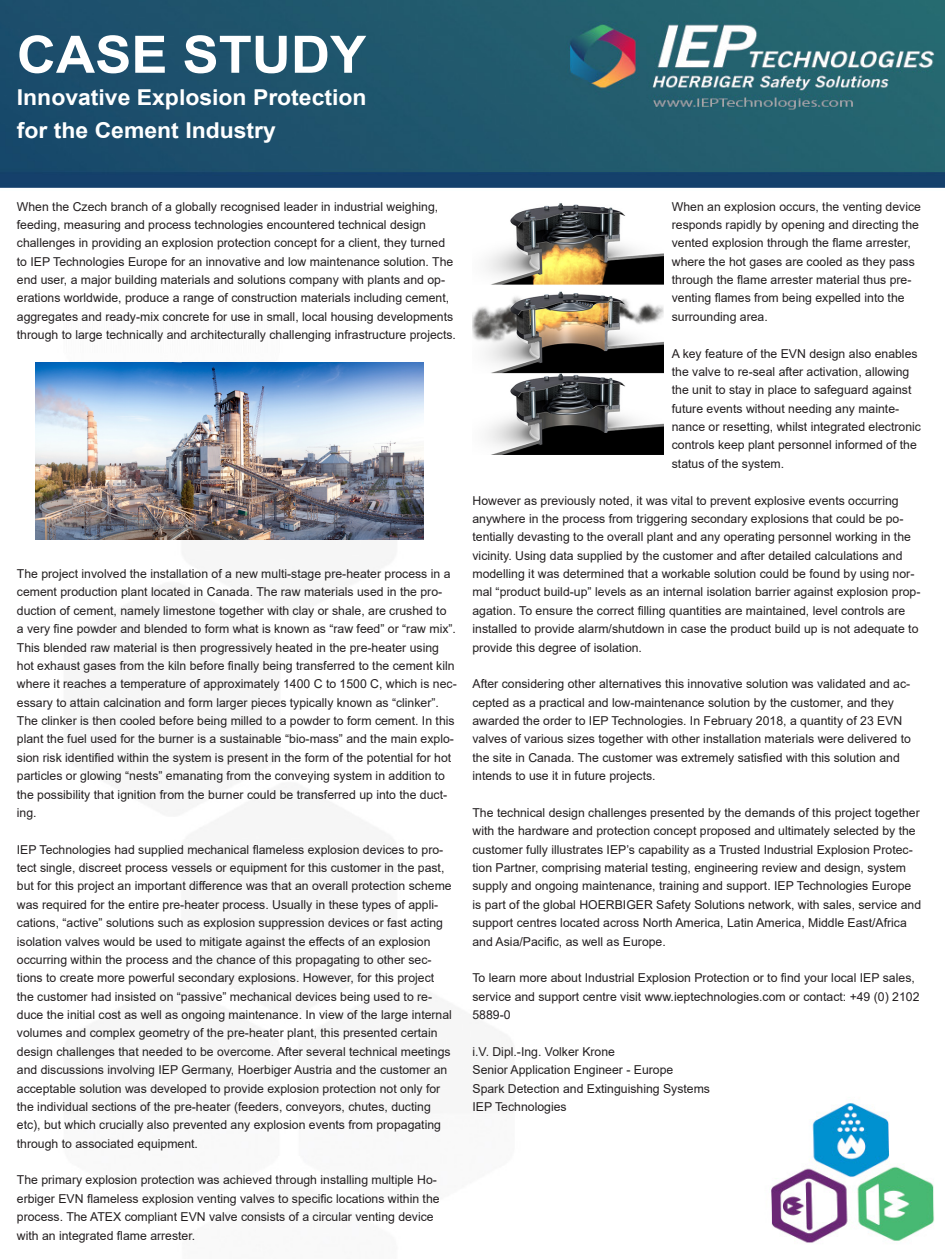
<style>
.page{position:relative;width:945px;height:1260px;background:#fff}
.page>*{position:absolute;margin:0;border:0;box-sizing:border-box;transform-origin:0 0}
.t1{font:700 51.62px "Arial";color:#fff;scale:1.05 1}
.t2{font:700 21.88px "Arial";color:#fff;scale:1.05 1}
.t3{font:12.25px/18.4px "Arial";color:#231f20}
</style>
<div class="page">
<img style="left:0;top:0;width:945px;height:1243px">
<img style="left:472px;top:202px;width:191px;height:252px">
<img style="left:35px;top:362px;width:389px;height:177px">
<p class="t1" style="left:17px;top:18px;width:334px">CASE STUDY</p>
<p class="t2" style="left:17px;top:82px;width:335px">Innovative Explosion Protection</p>
<p class="t2" style="left:17px;top:114px;width:248px">for the Cement Industry</p>
<p class="t3" style="left:17px;top:197px;width:441px">When the Czech branch of a globally recognised leader in industrial weighing, feeding, measuring and process technologies encountered technical design challenges in providing an explosion protection concept for a client, they turned to IEP Technologies Europe for an innovative and low maintenance solution. The end user, a major building materials and solutions company with plants and op&shy;erations worldwide, produce a range of construction materials including cement, aggregates and ready-mix concrete for use in small, local housing developments through to large technically and architecturally challenging infrastructure projects.</p>
<p class="t3" style="left:17px;top:564px;width:441px">The project involved the installation of a new multi-stage pre-heater process in a cement production plant located in Canada. The raw materials used in the pro&shy;duction of cement, namely limestone together with clay or shale, are crushed to<br>a very fine powder and blended to form what is known as “raw feed” or “raw mix”.<br>This blended raw material is then progressively heated in the pre-heater using hot exhaust gases from the kiln before finally being transferred to the cement kiln where it reaches a temperature of approximately 1400 C to 1500 C, which is nec&shy;essary to attain calcination and form larger pieces typically known as “clinker”.<br>The clinker is then cooled before being milled to a powder to form cement. In this plant the fuel used for the burner is a sustainable “bio-mass” and the main explo&shy;sion risk identified within the system is present in the form of the potential for hot particles or glowing “nests” emanating from the conveying system in addition to the possibility that ignition from the burner could be transferred up into the duct&shy;ing.</p>
<p class="t3" style="left:17px;top:840px;width:437px">IEP Technologies had supplied mechanical flameless explosion devices to pro&shy;tect single, discreet process vessels or equipment for this customer in the past, but for this project an important difference was that an overall protection scheme was required for the entire pre-heater process. Usually in these types of appli&shy;cations, “active” solutions such as explosion suppression devices or fast acting isolation valves would be used to mitigate against the effects of an explosion occurring within the process and the chance of this propagating to other sec&shy;tions to create more powerful secondary explosions. However, for this project the customer had insisted on “passive” mechanical devices being used to re&shy;duce the initial cost as well as ongoing maintenance. In view of the large internal volumes and complex geometry of the pre-heater plant, this presented certain design challenges that needed to be overcome. After several technical meetings and discussions involving IEP Germany, Hoerbiger Austria and the customer an acceptable solution was developed to provide explosion protection not only for the individual sections of the pre-heater (feeders, conveyors, chutes, ducting etc), but which crucially also prevented any explosion events from propagating through to associated equipment.</p>
<p class="t3" style="left:17px;top:1171px;width:424px">The primary explosion protection was achieved through installing multiple Ho&shy;erbiger EVN flameless explosion venting valves to specific locations within the process. The ATEX compliant EVN valve consists of a circular venting device with an integrated flame arrester.</p>
<p class="t3" style="left:672px;top:197px;width:251px">When an explosion occurs, the venting device responds rapidly by opening and directing the vented explosion through the flame arrester, where the hot gases are cooled as they pass through the flame arrester material thus pre&shy;venting flames from being expelled into the surrounding area.</p>
<p class="t3" style="left:672px;top:344px;width:251px">A key feature of the EVN design also enables the valve to re-seal after activation, allowing the unit to stay in place to safeguard against future events without needing any mainte&shy;nance or resetting, whilst integrated electronic controls keep plant personnel informed of the status of the system.</p>
<p class="t3" style="left:472px;top:491px;width:450px">However as previously noted, it was vital to prevent explosive events occurring anywhere in the process from triggering secondary explosions that could be po&shy;tentially devasting to the overall plant and any operating personnel working in the vicinity. Using data supplied by the customer and after detailed calculations and modelling it was determined that a workable solution could be found by using nor&shy;mal “product build-up” levels as an internal isolation barrier against explosion prop&shy;agation. To ensure the correct filling quantities are maintained, level controls are installed to provide alarm/shutdown in case the product build up is not adequate to provide this degree of isolation.</p>
<p class="t3" style="left:472px;top:675px;width:440px">After considering other alternatives this innovative solution was validated and ac&shy;cepted as a practical and low-maintenance solution by the customer, and they awarded the order to IEP Technologies. In February 2018, a quantity of 23 EVN valves of various sizes together with other installation materials were delivered to the site in Canada. The customer was extremely satisfied with this solution and intends to use it in future projects.</p>
<p class="t3" style="left:472px;top:803px;width:450px">The technical design challenges presented by the demands of this project together with the hardware and protection concept proposed and ultimately selected by the customer fully illustrates IEP’s capability as a Trusted Industrial Explosion Protec&shy;tion Partner, comprising material testing, engineering review and design, system supply and ongoing maintenance, training and support. IEP Technologies Europe is part of the global HOERBIGER Safety Solutions network, with sales, service and support centres located across North America, Latin America, Middle East/Africa and Asia/Pacific, as well as Europe.</p>
<p class="t3" style="left:472px;top:969px;width:448px">To learn more about Industrial Explosion Protection or to find your local IEP sales, service and support centre visit www.ieptechnologies.com or contact: +49 (0) 2102<br>5889-0</p>
<p class="t3" style="left:472px;top:1042px;width:144px">i.V. Dipl.-Ing. Volker Krone</p>
<p class="t3" style="left:472px;top:1061px;width:202px">Senior Application Engineer - Europe</p>
<p class="t3" style="left:472px;top:1079px;width:239px">Spark Detection and Extinguishing Systems</p>
<p class="t3" style="left:472px;top:1097px;width:96px">IEP Technologies</p>
</div>
